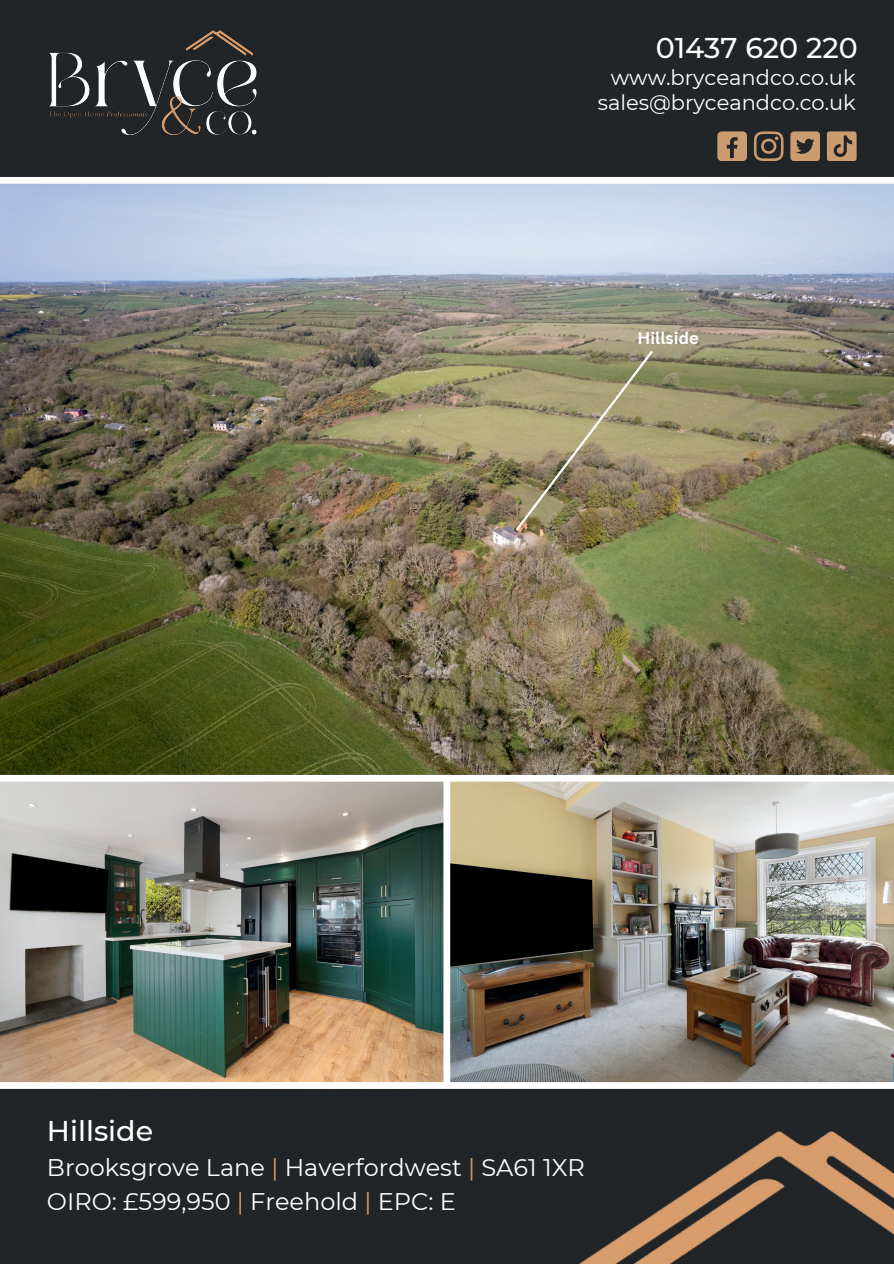
<style>
.page{position:relative;width:894px;height:1264px;background:#fff}
.page>*{position:absolute;margin:0;border:0;box-sizing:border-box;transform-origin:0 0}
.t1{font:500 28.5px "Montserrat";color:#fff}
.t2{font:24px/34.3px "Montserrat";color:#fff}
.t3{font:21px "Montserrat";color:#fff}
.t4{font:700 16.5px "Canva Sans";color:#fff}
.s1{color:#cc9c6a}
</style>
<div class="page">
<div style="left:0;top:0;width:893px;height:1263px;background:#222527"></div>
<img style="left:0;top:184px;width:893px;height:898px">
<div style="left:0;top:775px;width:893px;height:6px;background:#fff"></div>
<div style="left:443px;top:778px;width:7px;height:307px;background:#fff"></div>
<div style="left:0;top:1082px;width:893px;height:6px;background:#fff"></div>
<img style="left:47px;top:30px;width:220px;height:156px">
<img style="left:580px;top:1131px;width:313px;height:132px">
<div style="left:0;top:177px;width:893px;height:7px;background:#fff"></div>
<div style="left:717px;top:131px;width:29px;height:30px;background:#ca9c6f;border-radius:5px"></div>
<svg style="left:726px;top:137px;width:11px;height:21px"></svg>
<div style="left:790px;top:131px;width:29px;height:30px;background:#ca9c6f;border-radius:4px"></div>
<svg style="left:796px;top:139px;width:18px;height:15px"></svg>
<img style="left:753px;top:131px;width:30px;height:30px">
<svg style="left:826px;top:131px;width:30px;height:30px"></svg>
<svg style="left:513px;top:348px;width:142px;height:185px"></svg>
<p class="t1" style="left:655px;top:28px;width:203px">01437 620 220</p>
<p class="t3" style="left:597px;top:88px;width:259px">sales@bryceandco.co.uk</p>
<p class="t3" style="left:610px;top:63px;width:246px">www.bryceandco.co.uk</p>
<p class="t4" style="left:637px;top:328px;width:63px">Hillside</p>
<p class="t1" style="left:47px;top:1110px;width:108px">Hillside</p>
<p class="t2" style="left:47px;top:1149px;width:539px">Brooksgrove Lane <span class="s1">|</span> Haverfordwest <span class="s1">|</span> SA61 1XR<br>OIRO: £599,950 <span class="s1">|</span> Freehold <span class="s1">|</span> EPC: E</p>
</div>
